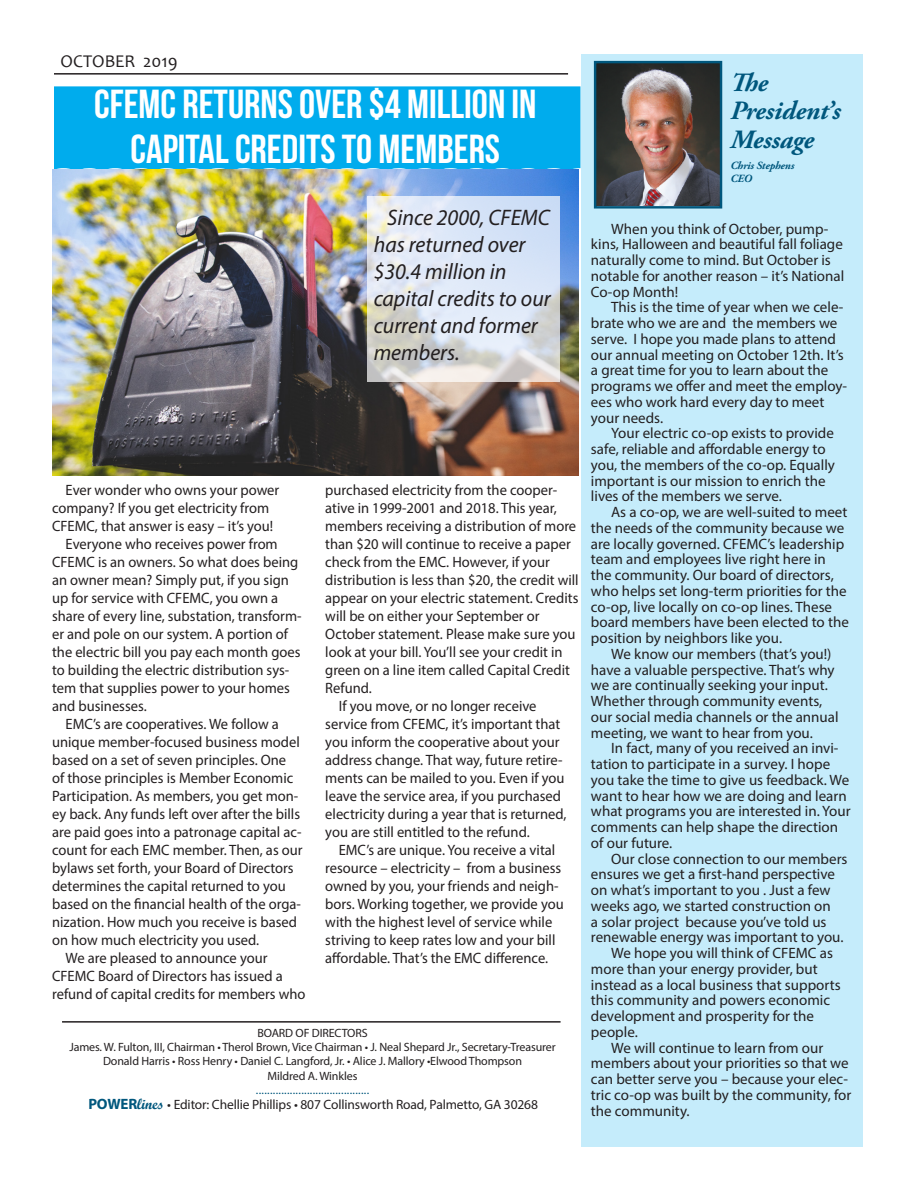
<style>
.page{position:relative;width:918px;height:1188px;background:#fff}
.page>*{position:absolute;margin:0;border:0;box-sizing:border-box;transform-origin:0 0}
.t1{font:40.5px "Bebas Neue";color:#fff}
.t2{font:italic 700 26.4px "Adobe Garamond Pro";letter-spacing:-.01em;color:#00577d}
.t3{font:italic 22.5px/27px "Myriad Pro";color:#231f20}
.t4{font:18px "Candara";color:#231f20}
.t5{font:15px/18px "Myriad Pro";color:#231f20}
.t6{font:13.5px "Myriad Pro";letter-spacing:-.01em;color:#231f20}
.t7{font:12px "Myriad Pro";letter-spacing:-.01em;color:#231f20}
.t8{font:12px "Myriad Pro";color:#00577d}
.t9{font:italic 700 10.95px "Adobe Garamond Pro";letter-spacing:-.01em;color:#00577d}
.s1{font-weight:700;font-size:15px;color:#00577d}
.s2{font-family:"Script MT Bold";font-size:15px;color:#00577d}
</style>
<div class="page">
<hr style="left:54px;top:73px;width:514px;height:2px;background:#231f20">
<hr style="left:62px;top:1021px;width:499px;height:2px;background:#231f20">
<div style="left:54px;top:86px;width:526px;height:84px;background:#00aced"></div>
<div style="left:581px;top:55px;width:282px;height:1092px;background:#c5ecfb"></div>
<img style="left:597px;top:64px;width:122px;height:142px">
<div style="left:594px;top:61px;width:128px;height:148px;border:2px solid #00577d"></div>
<img style="left:52px;top:170px;width:527px;height:305px">
<svg style="left:367px;top:197px;width:192px;height:185px"></svg>
<p class="t4" style="left:60px;top:50px;width:119px">OCTOBER 2019</p>
<p class="t1" style="left:94px;top:82px;width:444px">CFEMC RETURNS OVER $4 MILLION IN</p>
<p class="t1" style="left:131px;top:127px;width:371px">CAPITAL CREDITS TO MEMBERS</p>
<p class="t3" style="left:374px;top:204px;width:179px;text-indent:14px">Since 2000, CFEMC has returned over $30.4 million in capital credits to our current and former members.</p>
<p class="t5" style="left:52px;top:481px;width:229px;text-indent:14px">Ever wonder who owns your power company? If you get electricity from<br>CFEMC, that answer is easy – it’s you!</p>
<p class="t5" style="left:52px;top:535px;width:251px;text-indent:14px">Everyone who receives power from CFEMC is an owners. So what does being an owner mean? Simply put, if you sign up for service with CFEMC, you own a share of every line, substation, transform&shy;er and pole on our system. A portion of the electric bill you pay each month goes to building the electric distribution sys&shy;tem that supplies power to your homes and businesses.</p>
<p class="t5" style="left:52px;top:715px;width:252px;text-indent:14px">EMC’s are cooperatives. We follow a unique member-focused business model based on a set of seven principles. One<br>of those principles is Member Economic Participation. As members, you get mon&shy;ey back. Any funds left over after the bills are paid goes into a patronage capital ac&shy;count for each EMC member. Then, as our bylaws set forth, your Board of Directors determines the capital returned to you based on the financial health of the orga&shy;nization. How much you receive is based on how much electricity you used.</p>
<p class="t5" style="left:52px;top:949px;width:255px;text-indent:14px">We are pleased to announce your<br>CFEMC Board of Directors has issued a refund of capital credits for members who</p>
<p class="t5" style="left:325px;top:481px;width:255px">purchased electricity from the cooper&shy;ative in 1999-2001 and 2018. This year, members receiving a distribution of more than $20 will continue to receive a paper check from the EMC. However, if your distribution is less than $20, the credit will appear on your electric statement. Credits will be on either your September or October statement. Please make sure you look at your bill. You’ll see your credit in green on a line item called Capital Credit Refund.</p>
<p class="t5" style="left:325px;top:697px;width:243px;text-indent:14px">If you move, or no longer receive service from CFEMC, it’s important that you inform the cooperative about your address change. That way, future retire&shy;ments can be mailed to you. Even if you leave the service area, if you purchased electricity during a year that is returned, you are still entitled to the refund.</p>
<p class="t5" style="left:325px;top:841px;width:240px;text-indent:14px">EMC’s are unique. You receive a vital resource – electricity – from a business owned by you, your friends and neigh&shy;bors. Working together, we provide you with the highest level of service while striving to keep rates low and your bill affordable. That’s the EMC difference.</p>
<p class="t7" style="left:257px;top:1025px;width:112px">BOARD OF DIRECTORS</p>
<p class="t7" style="left:69px;top:1039px;width:488px">James. W. Fulton, III, Chairman • Therol Brown, Vice Chairman • J. Neal Shepard Jr., Secretary-Treasurer</p>
<p class="t7" style="left:103px;top:1054px;width:421px">Donald Harris • Ross Henry • Daniel C. Langford, Jr. • Alice J. Mallory •Elwood Thompson</p>
<p class="t7" style="left:267px;top:1068px;width:92px">Mildred A. Winkles</p>
<p class="t8" style="left:256px;top:1083px;width:115px">........................................</p>
<p class="t6" style="left:88px;top:1097px;width:451px"><span class="s1">POWER</span><span class="s2">lines</span> • Editor: Chellie Phillips • 807 Collinsworth Road, Palmetto, GA 30268</p>
<p class="t2" style="left:730px;top:67px;width:39px">The</p>
<p class="t2" style="left:730px;top:96px;width:112px">President’s</p>
<p class="t2" style="left:730px;top:124px;width:85px">Message</p>
<p class="t9" style="left:730px;top:159px;width:65px">Chris Stephens</p>
<p class="t9" style="left:730px;top:172px;width:23px">CEO</p>
<p class="t5" style="left:591px;top:221px;width:255px;line-height:15.8px;text-indent:20px">When you think of October, pump&shy;kins, Halloween and beautiful fall foliage naturally come to mind. But October is notable for another reason – it’s National Co-op Month!</p>
<p class="t5" style="left:591px;top:299px;width:258px;line-height:15.8px;text-indent:20px">This is the time of year when we cele&shy;brate who we are and the members we serve. I hope you made plans to attend our annual meeting on October 12th. It’s a great time for you to learn about the programs we offer and meet the employ&shy;ees who work hard every day to meet your needs.</p>
<p class="t5" style="left:591px;top:425px;width:246px;line-height:15.8px;text-indent:20px">Your electric co-op exists to provide safe, reliable and affordable energy to you, the members of the co-op. Equally important is our mission to enrich the lives of the members we serve.</p>
<p class="t5" style="left:591px;top:504px;width:259px;line-height:15.8px;text-indent:20px">As a co-op, we are well-suited to meet the needs of the community because we are locally governed. CFEMC’s leadership team and employees live right here in the community. Our board of directors, who helps set long-term priorities for the co-op, live locally on co-op lines. These board members have been elected to the position by neighbors like you.</p>
<p class="t5" style="left:591px;top:646px;width:249px;line-height:15.8px;text-indent:20px">We know our members (that’s you!) have a valuable perspective. That’s why we are continually seeking your input.<br>Whether through community events, our social media channels or the annual meeting, we want to hear from you.</p>
<p class="t5" style="left:591px;top:740px;width:261px;line-height:15.8px;text-indent:20px">In fact, many of you received an invi&shy;tation to participate in a survey. I hope you take the time to give us feedback. We want to hear how we are doing and learn what programs you are interested in. Your comments can help shape the direction of our future.</p>
<p class="t5" style="left:591px;top:851px;width:258px;line-height:15.8px;text-indent:20px">Our close connection to our members ensures we get a first-hand perspective on what’s important to you . Just a few weeks ago, we started construction on<br>a solar project because you’ve told us renewable energy was important to you.</p>
<p class="t5" style="left:591px;top:945px;width:251px;line-height:15.8px;text-indent:20px">We hope you will think of CFEMC as more than your energy provider, but instead as a local business that supports this community and powers economic development and prosperity for the people.</p>
<p class="t5" style="left:591px;top:1040px;width:262px;line-height:15.8px;text-indent:20px">We will continue to learn from our members about your priorities so that we can better serve you – because your elec&shy;tric co-op was built by the community, for the community.</p>
</div>
